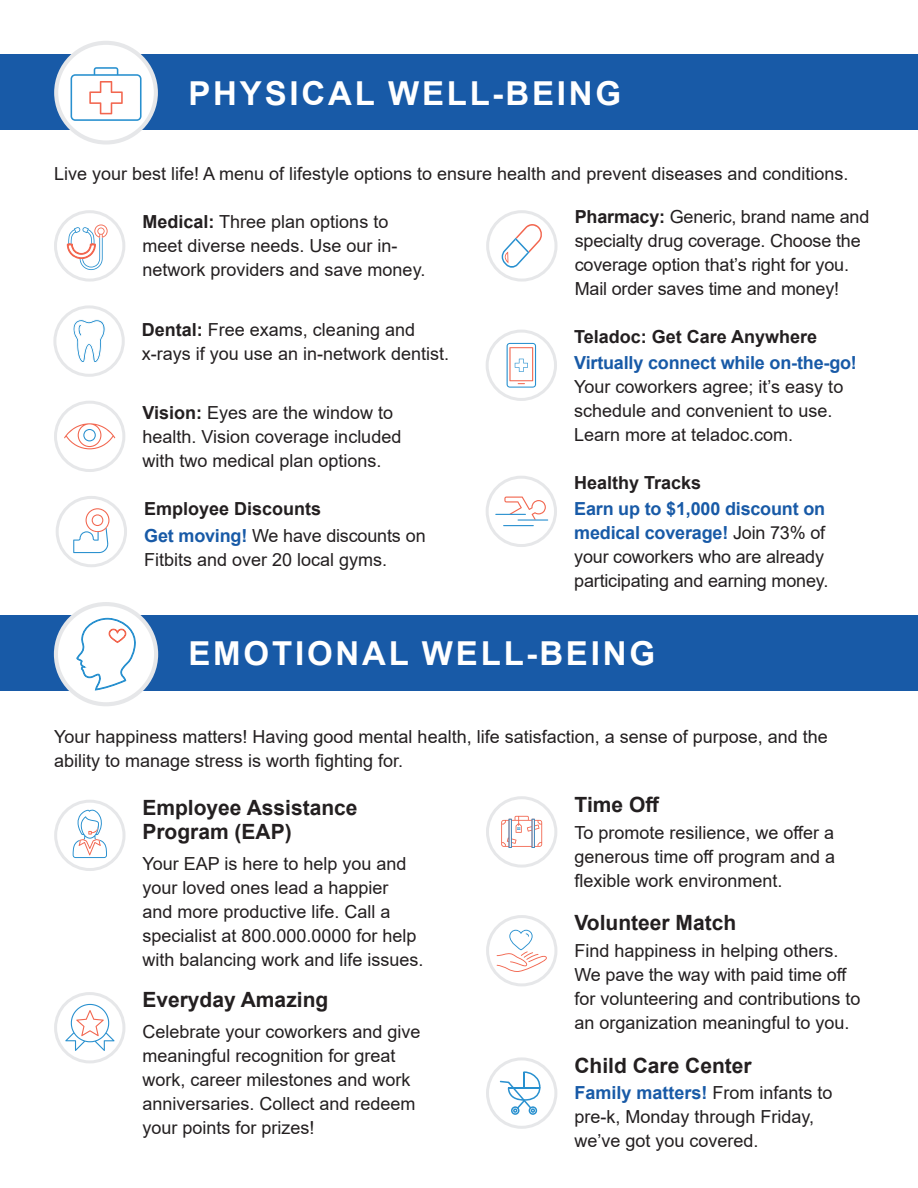
<style>
.page{position:relative;width:918px;height:1188px;background:#fff}
.page>*{position:absolute;margin:0;border:0;box-sizing:border-box;transform-origin:0 0}
.t1{font:700 33px "Arial";letter-spacing:.085em;color:#fff}
.t2{font:700 21px/24px "Arial";color:#231f20}
.t3{font:18px/24px "Arial";color:#231f20}
.t4{font:700 18px/26.7px "Arial";color:#231f20}
.t5{font:700 18px "Arial";letter-spacing:-.01em;color:#185aa7}
.s1{font-weight:700}
.s2{color:#185aa7}
.s3{font-weight:400}
.s4{font-weight:700;color:#185aa7}
</style>
<div class="page">
<div style="left:0;top:54px;width:918px;height:76px;background:#185aa7"></div>
<div style="left:54px;top:210px;width:71px;height:72px;border:3px solid #e6e7e9;border-radius:50%"></div>
<svg style="left:67px;top:224px;width:41px;height:46px"></svg>
<div style="left:56px;top:43px;width:100px;height:100px;background:#fff;border-radius:50%"></div>
<div style="left:54px;top:41px;width:104px;height:104px;border:4px solid #e6e7e9;border-radius:50%"></div>
<svg style="left:71px;top:67px;width:71px;height:54px"></svg>
<div style="left:54px;top:401px;width:71px;height:71px;border:3px solid #e6e7e9;border-radius:50%"></div>
<svg style="left:64px;top:423px;width:51px;height:26px"></svg>
<div style="left:53px;top:305px;width:72px;height:72px;border:3px solid #e6e7e9;border-radius:50%"></div>
<svg style="left:73px;top:319px;width:32px;height:43px"></svg>
<div style="left:486px;top:476px;width:71px;height:71px;border:3px solid #e6e7e9;border-radius:50%"></div>
<svg style="left:504px;top:497px;width:42px;height:23px"></svg>
<hr style="left:503px;top:525px;width:31px;height:1px;background:#2890cf">
<hr style="left:495px;top:514px;width:31px;height:1px;background:#2890cf">
<hr style="left:518px;top:519px;width:30px;height:2px;background:#2890cf">
<div style="left:486px;top:210px;width:72px;height:72px;border:3px solid #e6e7e9;border-radius:50%"></div>
<svg style="left:502px;top:224px;width:40px;height:44px"></svg>
<div style="left:486px;top:330px;width:71px;height:71px;border:3px solid #e6e7e9;border-radius:50%"></div>
<svg style="left:507px;top:343px;width:29px;height:45px"></svg>
<div style="left:0;top:615px;width:918px;height:76px;background:#185aa7"></div>
<div style="left:56px;top:604px;width:100px;height:100px;background:#fff;border-radius:50%"></div>
<div style="left:54px;top:602px;width:104px;height:104px;border:4px solid #e6e7e9;border-radius:50%"></div>
<svg style="left:76px;top:618px;width:60px;height:73px"></svg>
<div style="left:486px;top:796px;width:71px;height:72px;border:3px solid #e6e7e9;border-radius:50%"></div>
<svg style="left:501px;top:816px;width:41px;height:32px"></svg>
<hr style="left:509px;top:819px;width:3px;height:29px;background:#2890cf">
<hr style="left:532px;top:819px;width:3px;height:29px;background:#2890cf">
<div style="left:54px;top:800px;width:72px;height:71px;border:3px solid #e6e7e9;border-radius:50%"></div>
<svg style="left:73px;top:809px;width:34px;height:49px"></svg>
<div style="left:54px;top:992px;width:71px;height:71px;border:3px solid #e6e7e9;border-radius:50%"></div>
<svg style="left:65px;top:1004px;width:50px;height:47px"></svg>
<div style="left:56px;top:496px;width:71px;height:71px;border:3px solid #e6e7e9;border-radius:50%"></div>
<svg style="left:73px;top:508px;width:36px;height:45px"></svg>
<div style="left:486px;top:915px;width:71px;height:71px;border:3px solid #e6e7e9;border-radius:50%"></div>
<svg style="left:497px;top:930px;width:50px;height:42px"></svg>
<div style="left:486px;top:1057px;width:71px;height:72px;border:3px solid #e6e7e9;border-radius:50%"></div>
<svg style="left:500px;top:1071px;width:41px;height:44px"></svg>
<h1 class="t1" style="left:189px;top:70px;width:434px">Physical Well-Being</h1>
<p class="t3" style="left:54px;top:162px;width:796px">Live your best life! A menu of lifestyle options to ensure health and prevent diseases and conditions.</p>
<p class="t3" style="left:143px;top:210px;width:284px"><span class="s1">Medical:</span> Three plan options to meet diverse needs. Use our in&shy;network providers and save money.</p>
<p class="t3" style="left:575px;top:205px;width:296px"><span class="s1">Pharmacy:</span> Generic, brand name and specialty drug coverage. Choose the coverage option that’s right for you.<br>Mail order saves time and money!</p>
<p class="t4" style="left:574px;top:323px;width:245px">Teladoc: Get Care Anywhere</p>
<p class="t5" style="left:574px;top:350px;width:284px">Virtually connect while on-the-go!</p>
<p class="t3" style="left:574px;top:375px;width:271px">Your coworkers agree; it’s easy to schedule and convenient to use.<br>Learn more at teladoc.com.</p>
<p class="t3" style="left:142px;top:317px;width:309px"><span class="s1">Dental:</span> Free exams, cleaning and x-rays if you use an in-network dentist.</p>
<p class="t3" style="left:143px;top:400px;width:260px"><span class="s1">Vision:</span> Eyes are the window to health. Vision coverage included with two medical plan options.</p>
<p class="t4" style="left:144px;top:496px;width:283px">Employee Discounts<br><span class="s2">Get moving!</span> <span class="s3">We have discounts on</span></p>
<p class="t3" style="left:144px;top:547px;width:245px">Fitbits and over 20 local gyms.</p>
<p class="t4" style="left:574px;top:469px;width:129px">Healthy Tracks</p>
<p class="t3" style="left:574px;top:497px;width:256px"><span class="s4">Earn up to $1,000 discount on medical coverage!</span> Join 73% of your coworkers who are already participating and earning money.</p>
<h1 class="t1" style="left:189px;top:630px;width:468px">Emotional Well-Being</h1>
<p class="t3" style="left:54px;top:725px;width:775px">Your happiness matters! Having good mental health, life satisfaction, a sense of purpose, and the ability to manage stress is worth fighting for.</p>
<p class="t2" style="left:142px;top:796px;width:217px">Employee Assistance<br>Program (EAP)</p>
<p class="t3" style="left:142px;top:851px;width:283px">Your EAP is here to help you and your loved ones lead a happier<br>and more productive life. Call a specialist at 800.000.0000 for help with balancing work and life issues.</p>
<p class="t2" style="left:575px;top:793px;width:86px">Time Off</p>
<p class="t3" style="left:575px;top:820px;width:262px;text-align:justify">To promote resilience, we offer a generous time off program and a flexible work environment.</p>
<p class="t2" style="left:574px;top:911px;width:163px">Volunteer Match</p>
<p class="t3" style="left:574px;top:939px;width:288px">Find happiness in helping others.<br>We pave the way with paid time off for volunteering and contributions to an organization meaningful to you.</p>
<p class="t2" style="left:574px;top:1054px;width:179px">Child Care Center</p>
<p class="t3" style="left:574px;top:1081px;width:260px"><span class="s4">Family matters!</span> From infants to pre-k, Monday through Friday, we’ve got you covered.</p>
<p class="t2" style="left:142px;top:988px;width:187px">Everyday Amazing</p>
<p class="t3" style="left:142px;top:1020px;width:280px">Celebrate your coworkers and give meaningful recognition for great work, career milestones and work anniversaries. Collect and redeem your points for prizes!</p>
</div>
